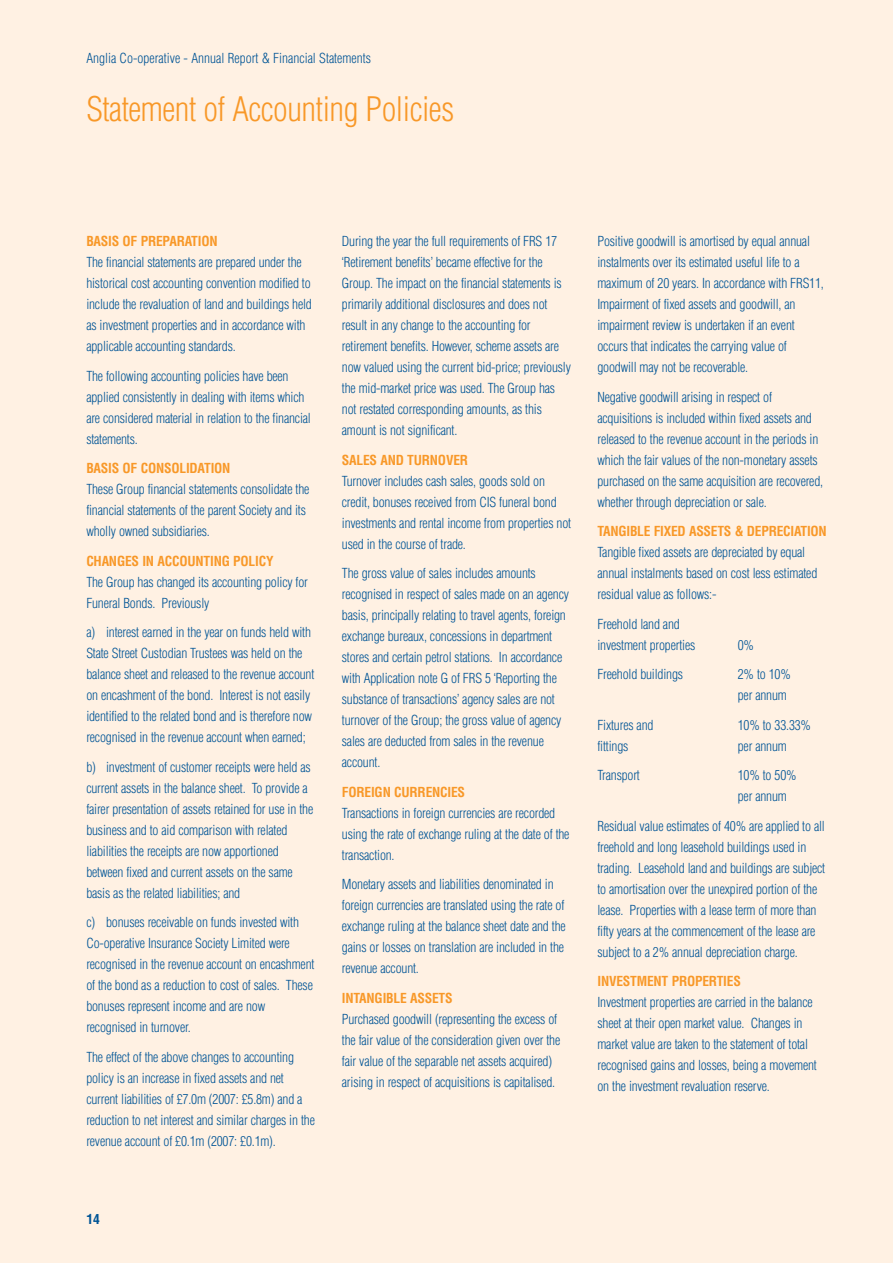
<style>
.page{position:relative;width:893px;height:1263px;background:#fff}
.page>*{position:absolute;margin:0;border:0;box-sizing:border-box;transform-origin:0 0}
.t1{font:300 condensed 33px "Helvetica";letter-spacing:-.015em;color:#f89828}
.t2{font:300 condensed 13.5px/21px "Helvetica";letter-spacing:-.015em;color:#005596}
.t3{font:700 condensed 13.5px "Helvetica";letter-spacing:-.015em;color:#f89828}
.t4{font:700 condensed 13.5px "Helvetica";color:#005596}
</style>
<div class="page">
<div style="left:0;top:1px;width:893px;height:1262px;background:#fff1e3"></div>
<p class="t2" style="left:86px;top:49px;width:286px">Anglia Co-operative - Annual Report &amp; Financial Statements</p>
<h1 class="t1" style="left:86px;top:96px;width:369px">Statement of Accounting Policies</h1>
<p class="t3" style="left:86px;top:236px;width:133px">BASIS OF PREPARATION</p>
<p class="t2" style="left:86px;top:253px;width:227px">The financial statements are prepared under the historical cost accounting convention modified to include the revaluation of land and buildings held as investment properties and in accordance with applicable accounting standards.</p>
<p class="t2" style="left:86px;top:366px;width:226px">The following accounting policies have been applied consistently in dealing with items which are considered material in relation to the financial statements.</p>
<p class="t3" style="left:86px;top:463px;width:146px">BASIS OF CONSOLIDATION</p>
<p class="t2" style="left:86px;top:480px;width:225px">These Group financial statements consolidate the financial statements of the parent Society and its wholly owned subsidiaries.</p>
<p class="t3" style="left:86px;top:556px;width:189px">CHANGES IN ACCOUNTING POLICY</p>
<p class="t2" style="left:86px;top:572px;width:223px">The Group has changed its accounting policy for<br>Funeral Bonds. Previously</p>
<p class="t2" style="left:86px;top:623px;width:230px">a) interest earned in the year on funds held with State Street Custodian Trustees was held on the balance sheet and released to the revenue account on encashment of the bond. Interest is not easily identified to the related bond and is therefore now recognised in the revenue account when earned;</p>
<p class="t2" style="left:86px;top:757px;width:228px">b) investment of customer receipts were held as current assets in the balance sheet. To provide a fairer presentation of assets retained for use in the business and to aid comparison with related liabilities the receipts are now apportioned between fixed and current assets on the same basis as the related liabilities; and</p>
<p class="t2" style="left:86px;top:913px;width:230px">c) bonuses receivable on funds invested with Co-operative Insurance Society Limited were recognised in the revenue account on encashment of the bond as a reduction to cost of sales. These bonuses represent income and are now recognised in turnover.</p>
<p class="t2" style="left:86px;top:1047px;width:230px">The effect of the above changes to accounting policy is an increase in fixed assets and net current liabilities of £7.0m (2007: £5.8m) and a reduction to net interest and similar charges in the revenue account of £0.1m (2007: £0.1m).</p>
<p class="t4" style="left:86px;top:1214px;width:15px">14</p>
<p class="t2" style="left:342px;top:232px;width:231px">During the year the full requirements of FRS 17 ‘Retirement benefits’ became effective for the Group. The impact on the financial statements is primarily additional disclosures and does not result in any change to the accounting for retirement benefits. However, scheme assets are now valued using the current bid-price; previously the mid-market price was used. The Group has not restated corresponding amounts, as this amount is not significant.</p>
<p class="t3" style="left:342px;top:455px;width:128px">SALES AND TURNOVER</p>
<p class="t2" style="left:342px;top:471px;width:231px">Turnover includes cash sales, goods sold on credit, bonuses received from CIS funeral bond investments and rental income from properties not used in the course of trade.</p>
<p class="t2" style="left:342px;top:564px;width:229px">The gross value of sales includes amounts recognised in respect of sales made on an agency basis, principally relating to travel agents, foreign exchange bureaux, concessions in department stores and certain petrol stations. In accordance with Application note G of FRS 5 ‘Reporting the substance of transactions’ agency sales are not turnover of the Group; the gross value of agency sales are deducted from sales in the revenue account.</p>
<p class="t3" style="left:342px;top:787px;width:125px">FOREIGN CURRENCIES</p>
<p class="t2" style="left:342px;top:803px;width:229px">Transactions in foreign currencies are recorded using the rate of exchange ruling at the date of the transaction.</p>
<p class="t2" style="left:342px;top:875px;width:225px">Monetary assets and liabilities denominated in foreign currencies are translated using the rate of exchange ruling at the balance sheet date and the gains or losses on translation are included in the revenue account.</p>
<p class="t3" style="left:342px;top:993px;width:112px">INTANGIBLE ASSETS</p>
<p class="t2" style="left:342px;top:1009px;width:220px">Purchased goodwill (representing the excess of the fair value of the consideration given over the fair value of the separable net assets acquired) arising in respect of acquisitions is capitalised.</p>
<p class="t2" style="left:597px;top:232px;width:228px">Positive goodwill is amortised by equal annual instalments over its estimated useful life to a maximum of 20 years. In accordance with FRS11, Impairment of fixed assets and goodwill, an impairment review is undertaken if an event occurs that indicates the carrying value of goodwill may not be recoverable.</p>
<p class="t2" style="left:597px;top:387px;width:227px">Negative goodwill arising in respect of acquisitions is included within fixed assets and released to the revenue account in the periods in which the fair values of the non-monetary assets purchased on the same acquisition are recovered, whether through depreciation or sale.</p>
<p class="t3" style="left:597px;top:526px;width:231px">TANGIBLE FIXED ASSETS &amp; DEPRECIATION</p>
<p class="t2" style="left:597px;top:543px;width:221px">Tangible fixed assets are depreciated by equal annual instalments based on cost less estimated residual value as follows:-</p>
<p class="t2" style="left:597px;top:614px;width:99px">Freehold land and investment properties</p>
<p class="t2" style="left:738px;top:635px;width:18px">0%</p>
<p class="t2" style="left:597px;top:665px;width:87px">Freehold buildings</p>
<p class="t2" style="left:738px;top:665px;width:55px">2% to 10% per annum</p>
<p class="t2" style="left:597px;top:715px;width:58px">Fixtures and</p>
<p class="t2" style="left:738px;top:715px;width:75px">10% to 33.33%</p>
<p class="t2" style="left:597px;top:736px;width:32px">fittings</p>
<p class="t2" style="left:738px;top:736px;width:51px">per annum</p>
<p class="t2" style="left:597px;top:766px;width:44px">Transport</p>
<p class="t2" style="left:738px;top:766px;width:60px">10% to 50% per annum</p>
<p class="t2" style="left:597px;top:816px;width:229px">Residual value estimates of 40% are applied to all freehold and long leasehold buildings used in trading. Leasehold land and buildings are subject to amortisation over the unexpired portion of the lease. Properties with a lease term of more than fifty years at the commencement of the lease are subject to a 2% annual depreciation charge.</p>
<p class="t3" style="left:597px;top:976px;width:145px">INVESTMENT PROPERTIES</p>
<p class="t2" style="left:597px;top:993px;width:221px">Investment properties are carried in the balance sheet at their open market value. Changes in market value are taken to the statement of total recognised gains and losses, being a movement on the investment revaluation reserve.</p>
</div>
